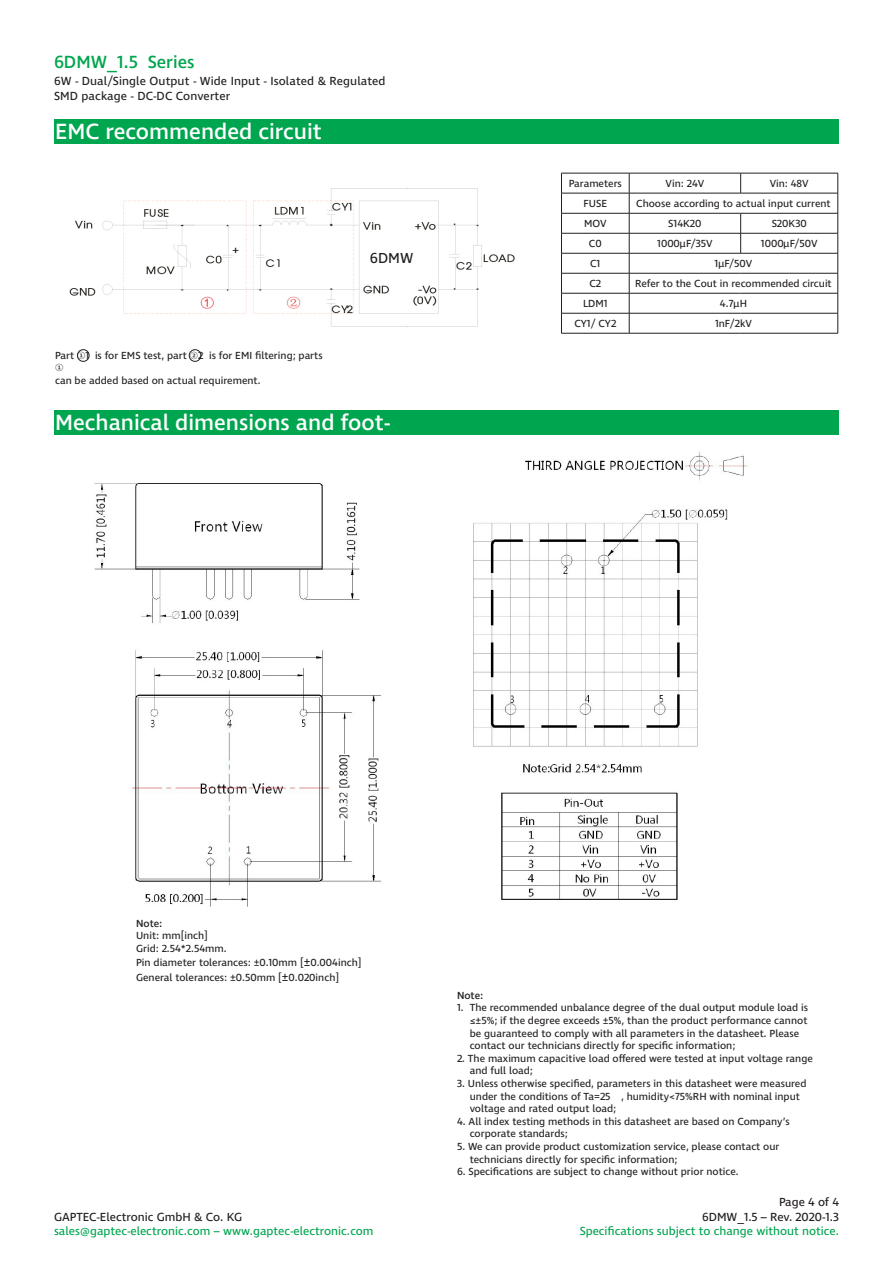
<style>
.page{position:relative;width:893px;height:1263px;background:#fff}
.page>*{position:absolute;margin:0;border:0;box-sizing:border-box;transform-origin:0 0}
.t1{font:500 22.5px "Ingra";color:#fff}
.t2{font:500 18px "Ingra";color:#00a54f}
.t3{font:14.85px "Ingra";color:#231f20}
.t4{font:12px/14.4px "Ingra";letter-spacing:.01em;color:#231f20;text-align:right}
.t5{font:12px "Ingra";color:#00a54f}
.t6{font:10.5px/12.6px "Ingra";color:#231f20}
.t7{font:500 10.5px "Ingra";color:#231f20}
.s1{font-size:12px}
</style>
<div class="page">
<img style="left:69px;top:188px;width:446px;height:139px">
<div style="left:54px;top:119px;width:785px;height:25px;background:#00a54f"></div>
<div style="left:370px;top:245px;width:61px;height:25px;background:#fff"></div>
<hr style="left:561px;top:173px;width:68px;height:1px;background:#231f20">
<hr style="left:629px;top:173px;width:112px;height:1px;background:#231f20">
<hr style="left:741px;top:173px;width:97px;height:1px;background:#231f20">
<svg style="left:740px;top:173px;width:1px;height:20px"></svg>
<hr style="left:561px;top:193px;width:68px;height:1px;background:#231f20">
<hr style="left:629px;top:193px;width:112px;height:1px;background:#231f20">
<hr style="left:741px;top:193px;width:97px;height:1px;background:#231f20">
<hr style="left:561px;top:213px;width:68px;height:1px;background:#231f20">
<hr style="left:629px;top:213px;width:112px;height:1px;background:#231f20">
<hr style="left:741px;top:213px;width:97px;height:1px;background:#231f20">
<hr style="left:561px;top:233px;width:68px;height:1px;background:#231f20">
<hr style="left:629px;top:233px;width:112px;height:1px;background:#231f20">
<hr style="left:741px;top:233px;width:97px;height:1px;background:#231f20">
<svg style="left:740px;top:213px;width:1px;height:40px"></svg>
<hr style="left:561px;top:253px;width:68px;height:1px;background:#231f20">
<hr style="left:629px;top:253px;width:112px;height:1px;background:#231f20">
<hr style="left:741px;top:253px;width:97px;height:1px;background:#231f20">
<hr style="left:561px;top:273px;width:68px;height:1px;background:#231f20">
<hr style="left:629px;top:273px;width:112px;height:1px;background:#231f20">
<hr style="left:741px;top:273px;width:97px;height:1px;background:#231f20">
<hr style="left:561px;top:293px;width:68px;height:1px;background:#231f20">
<hr style="left:629px;top:293px;width:112px;height:1px;background:#231f20">
<hr style="left:741px;top:293px;width:97px;height:1px;background:#231f20">
<hr style="left:561px;top:313px;width:68px;height:1px;background:#231f20">
<svg style="left:561px;top:173px;width:1px;height:160px"></svg>
<hr style="left:629px;top:313px;width:112px;height:1px;background:#231f20">
<svg style="left:629px;top:173px;width:1px;height:160px"></svg>
<hr style="left:741px;top:313px;width:97px;height:1px;background:#231f20">
<svg style="left:837px;top:173px;width:1px;height:160px"></svg>
<hr style="left:561px;top:333px;width:68px;height:1px;background:#231f20">
<hr style="left:629px;top:333px;width:112px;height:1px;background:#231f20">
<hr style="left:741px;top:333px;width:97px;height:1px;background:#231f20">
<div style="left:189px;top:349px;width:12px;height:13px;border:1px solid #231f20;border-radius:50%"></div>
<div style="left:77px;top:349px;width:12px;height:13px;border:1px solid #231f20;border-radius:50%"></div>
<div style="left:54px;top:410px;width:785px;height:25px;background:#00a54f"></div>
<img style="left:94px;top:452px;width:654px;height:455px">
<h2 class="t2" style="left:54px;top:50px;width:142px">6DMW_1.5 Series</h2>
<p class="t4" style="left:54px;top:75px;width:333px;text-align:left">6W - Dual/Single Output - Wide Input - Isolated &amp; Regulated<br>SMD package - DC-DC Converter</p>
<p class="t1" style="left:55px;top:117px;width:268px">EMC recommended circuit</p>
<p class="t3" style="left:370px;top:249px;width:45px">6DMW</p>
<p class="t6" style="left:55px;top:349px;width:269px">Part ①1 is for EMS test, part ②2 is for EMI filtering; parts<br>①</p>
<p class="t6" style="left:55px;top:374px;width:207px">can be added based on actual requirement.</p>
<p class="t1" style="left:55px;top:408px;width:337px">Mechanical dimensions and foot-</p>
<p class="t6" style="left:569px;top:178px;width:55px">Parameters</p>
<p class="t6" style="left:666px;top:178px;width:40px">Vin: 24V</p>
<p class="t6" style="left:770px;top:178px;width:40px">Vin: 48V</p>
<p class="t6" style="left:583px;top:198px;width:25px">FUSE</p>
<p class="t6" style="left:636px;top:198px;width:196px">Choose according to actual input current</p>
<p class="t6" style="left:584px;top:218px;width:24px">MOV</p>
<p class="t6" style="left:668px;top:218px;width:35px">S14K20</p>
<p class="t6" style="left:772px;top:218px;width:37px">S20K30</p>
<p class="t6" style="left:589px;top:238px;width:14px">C0</p>
<p class="t6" style="left:657px;top:238px;width:57px">1000μF/35V</p>
<p class="t6" style="left:761px;top:238px;width:58px">1000μF/50V</p>
<p class="t6" style="left:590px;top:258px;width:12px">C1</p>
<p class="t6" style="left:715px;top:258px;width:39px">1μF/50V</p>
<p class="t6" style="left:589px;top:278px;width:13px">C2</p>
<p class="t6" style="left:635px;top:278px;width:198px">Refer to the Cout in recommended circuit</p>
<p class="t6" style="left:583px;top:298px;width:26px">LDM1</p>
<p class="t6" style="left:720px;top:298px;width:29px">4.7µH</p>
<p class="t6" style="left:574px;top:318px;width:43px">CY1/ CY2</p>
<p class="t6" style="left:715px;top:318px;width:38px">1nF/2kV</p>
<p class="t7" style="left:136px;top:916px;width:28px">Note:</p>
<p class="t6" style="left:136px;top:930px;width:73px">Unit: mm[inch]</p>
<p class="t6" style="left:136px;top:942px;width:92px">Grid: 2.54*2.54mm.</p>
<p class="t6" style="left:136px;top:957px;width:227px">Pin diameter tolerances: ±0.10mm [<span class="s1">±</span>0.004inch]</p>
<p class="t6" style="left:136px;top:971px;width:205px">General tolerances: ±0.50mm [<span class="s1">±</span>0.020inch]</p>
<p class="t4" style="left:54px;top:1210px;width:190px">GAPTEC-Electronic GmbH &amp; Co. KG</p>
<p class="t5" style="left:54px;top:1223px;width:321px">sales@gaptec-electronic.com – www.gaptec-electronic.com</p>
<p class="t7" style="left:457px;top:989px;width:28px">Note:</p>
<p class="t6" style="left:470px;top:1002px;width:340px;text-indent:-13px">1. The recommended unbalance degree of the dual output module load is ≤±5%; if the degree exceeds ±5%, than the product performance cannot be guaranteed to comply with all parameters in the datasheet. Please contact our technicians directly for specific information;</p>
<p class="t6" style="left:470px;top:1052px;width:345px;text-indent:-13px">2. The maximum capacitive load offered were tested at input voltage range and full load;</p>
<p class="t6" style="left:470px;top:1077px;width:338px;text-indent:-13px">3. Unless otherwise specified, parameters in this datasheet were measured under the conditions of Ta=25℃, humidity&lt;75%RH with nominal input voltage and rated output load;</p>
<p class="t6" style="left:470px;top:1115px;width:322px;text-indent:-13px">4. All index testing methods in this datasheet are based on Company’s corporate standards;</p>
<p class="t6" style="left:470px;top:1140px;width:311px;text-indent:-13px">5. We can provide product customization service, please contact our technicians directly for specific information;</p>
<p class="t6" style="left:457px;top:1166px;width:283px">6. Specifications are subject to change without prior notice.</p>
<p class="t4" style="left:702px;top:1195px;width:138px">Page 4 of 4<br>6DMW_1.5 – Rev. 2020-1.3</p>
<p class="t5" style="left:580px;top:1223px;width:261px">Specifications subject to change without notice.</p>
</div>
